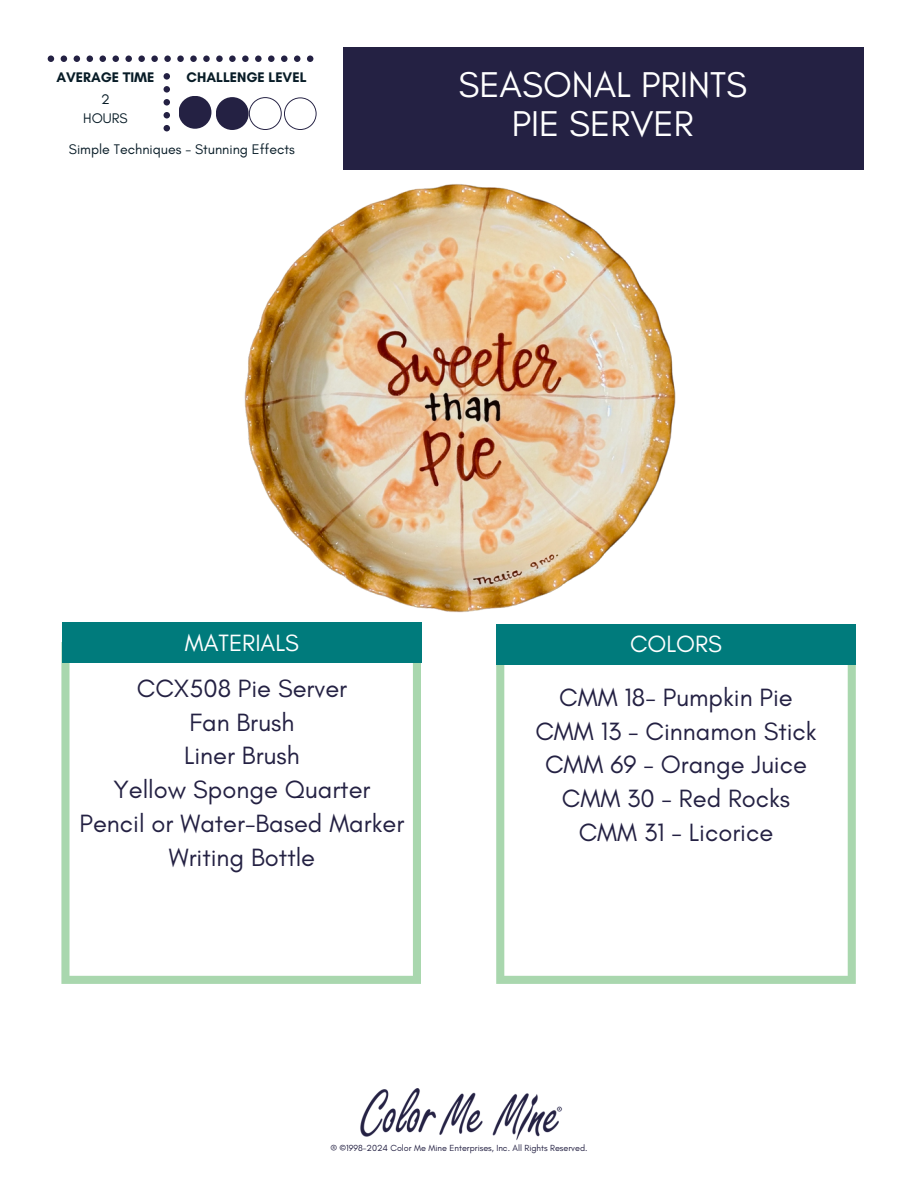
<style>
.page{position:relative;width:918px;height:1188px;background:#fff}
.page>*{position:absolute;margin:0;border:0;box-sizing:border-box;transform-origin:0 0}
.t1{font:36.45px "Glacial Indifference";color:#fff}
.t2{font:25.5px "Glacial Indifference";color:#242143}
.t3{font:24px "Glacial Indifference";color:#fff}
.t4{font:14.1px "Glacial Indifference";color:#081c27}
.t5{font:700 14.1px "Glacial Indifference";color:#081c27}
.t6{font:9px "Glacial Indifference";color:#242143}
</style>
<div class="page">
<div style="left:343px;top:48px;width:521px;height:122px;background:#242143"></div>
<img style="left:360px;top:1089px;width:202px;height:51px">
<svg style="left:61px;top:642px;width:360px;height:341px"></svg>
<svg style="left:496px;top:665px;width:360px;height:318px"></svg>
<div style="left:62px;top:623px;width:360px;height:40px;background:#007b7c"></div>
<div style="left:496px;top:624px;width:360px;height:41px;background:#007b7c"></div>
<svg style="left:48px;top:55px;width:269px;height:76px"></svg>
<div style="left:179px;top:96px;width:32px;height:33px;background:#242143;border-radius:50%"></div>
<img style="left:216px;top:184px;width:460px;height:439px">
<div style="left:216px;top:97px;width:33px;height:33px;background:#242143;border-radius:50%"></div>
<p class="t5" style="left:56px;top:69px;width:100px">AVERAGE TIME</p>
<p class="t5" style="left:187px;top:69px;width:122px">CHALLENGE LEVEL</p>
<p class="t4" style="left:101px;top:90px;width:10px">2</p>
<p class="t4" style="left:83px;top:109px;width:46px">HOURS</p>
<p class="t4" style="left:69px;top:141px;width:227px">Simple Techniques - Stunning Effects</p>
<p class="t1" style="left:458px;top:62px;width:290px">SEASONAL PRINTS</p>
<p class="t1" style="left:512px;top:102px;width:183px">PIE SERVER</p>
<p class="t3" style="left:185px;top:628px;width:116px">MATERIALS</p>
<p class="t2" style="left:137px;top:673px;width:212px">CCX508 Pie Server</p>
<p class="t2" style="left:189px;top:706px;width:106px">Fan Brush</p>
<p class="t2" style="left:184px;top:740px;width:117px">Liner Brush</p>
<p class="t2" style="left:113px;top:774px;width:259px">Yellow Sponge Quarter</p>
<p class="t2" style="left:80px;top:808px;width:326px">Pencil or Water-Based Marker</p>
<p class="t2" style="left:169px;top:841px;width:148px">Writing Bottle</p>
<p class="t3" style="left:630px;top:629px;width:93px">COLORS</p>
<p class="t2" style="left:559px;top:682px;width:235px">CMM 18- Pumpkin Pie</p>
<p class="t2" style="left:535px;top:715px;width:283px">CMM 13 - Cinnamon Stick</p>
<p class="t2" style="left:545px;top:749px;width:263px">CMM 69 - Orange Juice</p>
<p class="t2" style="left:562px;top:783px;width:230px">CMM 30 - Red Rocks</p>
<p class="t2" style="left:579px;top:817px;width:196px">CMM 31 - Licorice</p>
<p class="t6" style="left:330px;top:1142px;width:259px">® ©1998-2024 Color Me Mine Enterprises, Inc. All Rights Reserved.</p>
</div>
